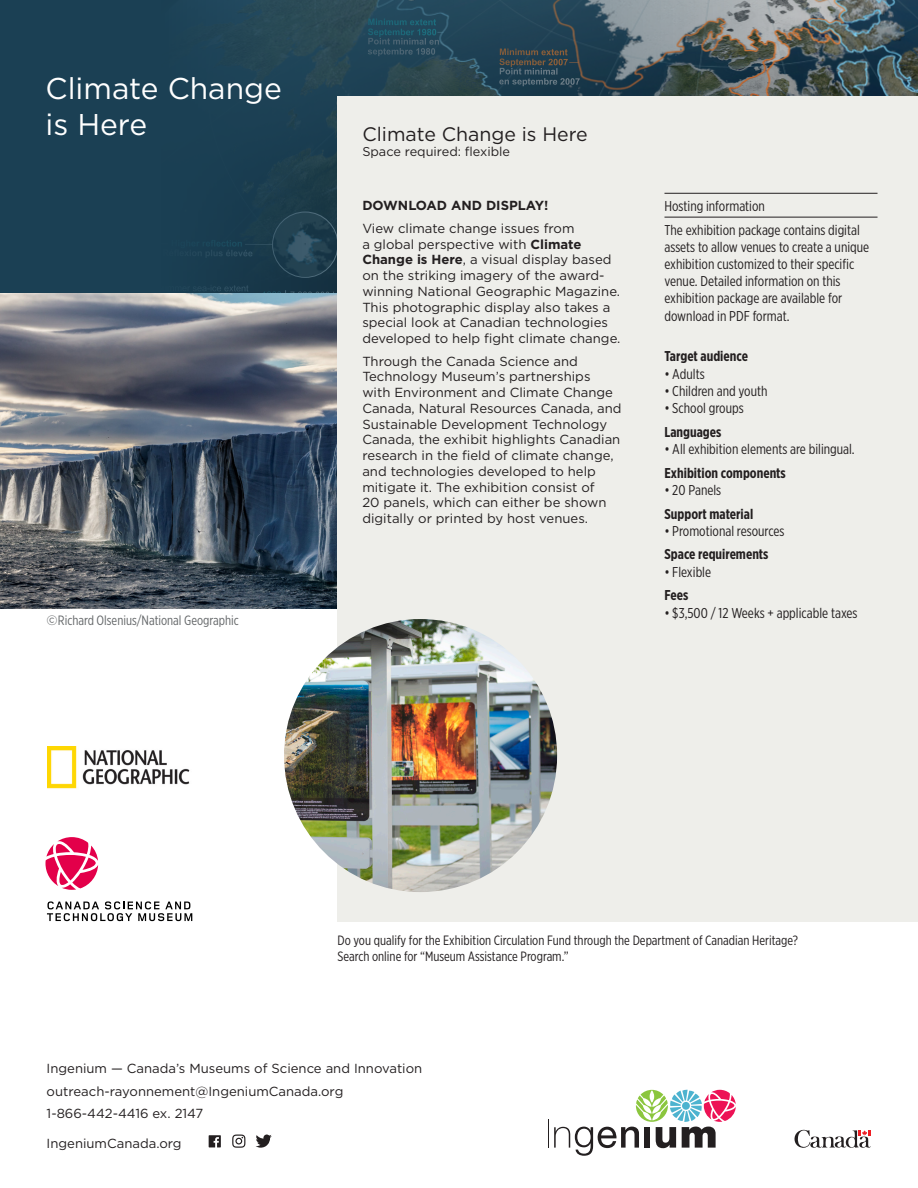
<style>
.page{position:relative;width:918px;height:1188px;background:#fff}
.page>*{position:absolute;margin:0;border:0;box-sizing:border-box;transform-origin:0 0}
.B__Descriptive_Tx_En{font:30px/36px "Gotham";color:#fff}
.A__Exhibition_Title{font:19.5px "Gotham";color:#231f20}
.D_specs_highlight_En{font:14.25px/17.1px "Gotham X Narrow";color:#231f20}
.C__Specs_w_bullets_E{font:14.25px "Gotham X Narrow";color:#231f20}
.C__Specs_Title_Engli{font:700 14.25px "Gotham X Narrow";color:#231f20}
.t1{font:13.5px/16.2px "Gotham X Narrow";color:#231f20}
.Z__Do_you_qualify_En{font:13.5px "Gotham X Narrow";color:#646769}
.B__Descriptive_Tx_En-2{font:13.2px/15.8px "Gotham";color:#231f20}
.B__Descriptive_Tx_En-3{font:700 13.2px "Gotham";color:#231f20}
.A__Space_required{font:12.75px "Gotham";color:#231f20}
.s1{font-family:"Gotham"}
.s2{font-weight:700}
</style>
<div class="page">
<svg style="left:209px;top:1135px;width:12px;height:12px"></svg>
<svg style="left:256px;top:1135px;width:16px;height:13px"></svg>
<svg style="left:232px;top:1135px;width:13px;height:13px"></svg>
<svg style="left:795px;top:1130px;width:76px;height:18px"></svg>
<svg style="left:548px;top:1090px;width:188px;height:66px"></svg>
<svg style="left:0;top:0;width:918px;height:293px;background:#2b4958"></svg>
<img style="left:0;top:293px;width:338px;height:315px">
<div style="left:338px;top:96px;width:580px;height:825px;background:#eeeeea"></div>
<hr style="left:664px;top:193px;width:214px;height:1px;background:#231f20">
<hr style="left:664px;top:217px;width:214px;height:1px;background:#231f20">
<svg style="left:45px;top:837px;width:53px;height:53px"></svg>
<svg style="left:47px;top:901px;width:145px;height:20px"></svg>
<img style="left:47px;top:746px;width:143px;height:43px">
<img style="left:284px;top:619px;width:273px;height:273px;border-radius:137px">
<p class="B__Descriptive_Tx_En" style="left:46px;top:70px;width:238px">Climate Change is Here</p>
<p class="Z__Do_you_qualify_En" style="left:47px;top:612px;width:194px"><span class="s1">©</span>Richard Olsenius/National Geographic</p>
<p class="A__Exhibition_Title" style="left:362px;top:121px;width:227px">Climate Change is Here</p>
<p class="A__Space_required" style="left:362px;top:144px;width:149px">Space required: flexible</p>
<p class="B__Descriptive_Tx_En-3" style="left:362px;top:197px;width:188px">DOWNLOAD AND DISPLAY!</p>
<p class="B__Descriptive_Tx_En-2" style="left:362px;top:220px;width:260px">View climate change issues from<br>a global perspective with <span class="s2">Climate Change is Here</span>, a visual display based on the striking imagery of the award&shy;winning National Geographic Magazine.<br>This photographic display also takes a special look at Canadian technologies developed to help fight climate change.</p>
<p class="B__Descriptive_Tx_En-2" style="left:362px;top:353px;width:261px">Through the Canada Science and Technology Museum’s partnerships with Environment and Climate Change Canada, Natural Resources Canada, and Sustainable Development Technology Canada, the exhibit highlights Canadian research in the field of climate change, and technologies developed to help mitigate it. The exhibition consist of<br>20 panels, which can either be shown digitally or printed by host venues.</p>
<p class="D_specs_highlight_En" style="left:664px;top:197px;width:102px">Hosting information</p>
<p class="D_specs_highlight_En" style="left:664px;top:221px;width:206px">The exhibition package contains digital assets to allow venues to create a unique exhibition customized to their specific venue. Detailed information on this exhibition package are available for download in PDF format.</p>
<p class="C__Specs_Title_Engli" style="left:664px;top:348px;width:85px">Target audience</p>
<p class="C__Specs_w_bullets_E" style="left:664px;top:365px;width:42px">• Adults</p>
<p class="C__Specs_w_bullets_E" style="left:664px;top:382px;width:105px">• Children and youth</p>
<p class="C__Specs_w_bullets_E" style="left:664px;top:399px;width:81px">• School groups</p>
<p class="C__Specs_Title_Engli" style="left:664px;top:423px;width:58px">Languages</p>
<p class="C__Specs_w_bullets_E" style="left:664px;top:440px;width:192px">• All exhibition elements are bilingual.</p>
<p class="C__Specs_Title_Engli" style="left:664px;top:464px;width:123px">Exhibition components</p>
<p class="C__Specs_w_bullets_E" style="left:664px;top:481px;width:58px">• 20 Panels</p>
<p class="C__Specs_Title_Engli" style="left:664px;top:505px;width:90px">Support material</p>
<p class="C__Specs_w_bullets_E" style="left:664px;top:522px;width:122px">• Promotional resources</p>
<p class="C__Specs_Title_Engli" style="left:664px;top:546px;width:105px">Space requirements</p>
<p class="C__Specs_w_bullets_E" style="left:664px;top:563px;width:48px">• Flexible</p>
<p class="C__Specs_Title_Engli" style="left:664px;top:587px;width:25px">Fees</p>
<p class="C__Specs_w_bullets_E" style="left:664px;top:604px;width:195px">• $3,500 / 12 Weeks + applicable taxes</p>
<p class="t1" style="left:338px;top:932px;width:462px">Do you qualify for the Exhibition Circulation Fund through the Department of Canadian Heritage?<br>Search online for “Museum Assistance Program.”</p>
<p class="B__Descriptive_Tx_En-2" style="left:47px;top:1057px;width:377px;line-height:22.5px">Ingenium — Canada’s Museums of Science and Innovation outreach-rayonnement@IngeniumCanada.org<br>1-866-442-4416 ex. 2147</p>
<p class="B__Descriptive_Tx_En-2" style="left:47px;top:1135px;width:136px">IngeniumCanada.org</p>
</div>
